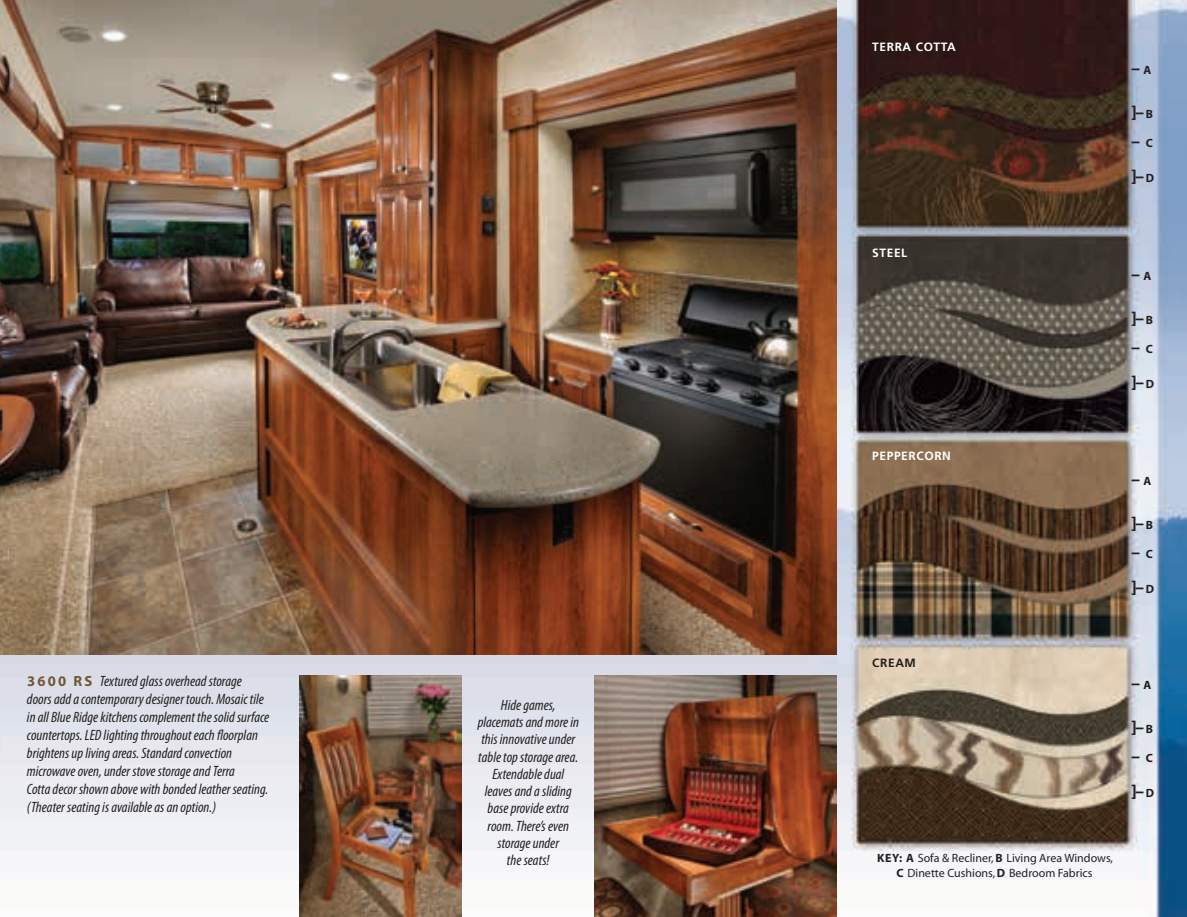
<style>
.page{position:relative;width:1187px;height:917px;background:#fff}
.page>*{position:absolute;margin:0;border:0;box-sizing:border-box;transform-origin:0 0}
.t1{font:700 18px/35px "Myriad";color:#231f20}
.t2{font:italic condensed 15px/17.2px "Myriad Pro";color:#231f20;text-align:center}
.t3{font:12px/14.4px "Myriad";color:#231f20;text-align:center}
.t4{font:700 12px "Frutiger";letter-spacing:.05em;color:#fff}
.t5{font:700 12px "Frutiger";letter-spacing:.05em;color:#231f20}
.s1{font-family:"Myriad";font-weight:700;font-style:normal;font-stretch:normal;font-size:14.7px;color:#735734}
.s2{font-size:12px}
.s3{font-weight:700}
</style>
<div class="page">
<img style="left:0;top:0;width:1187px;height:917px">
<img style="left:0;top:0;width:836px;height:654px">
<img style="left:299px;top:675px;width:162px;height:242px">
<img style="left:594px;top:675px;width:242px;height:242px">
<p class="t2" style="left:27px;top:674px;width:244px;line-height:18px;text-align:left"><span class="s1">3 6 0 0 R S</span> Textured glass overhead storage doors add a contemporary designer touch. Mosaic tile in all Blue Ridge kitchens complement the solid surface countertops. LED lighting throughout each floorplan brightens up living areas. Standard convection microwave oven, under stove storage and Terra<br>Cotta decor shown above with bonded leather seating. (Theater seating is available as an option.)</p>
<p class="t2" style="left:478px;top:697px;width:103px">Hide games, placemats and more in this innovative under table top storage area.<br>Extendable dual leaves and a sliding base provide extra room. There’s even storage under<br>the seats!</p>
<p class="t4" style="left:872px;top:42px;width:85px">TERRA COTTA</p>
<p class="t1" style="left:1131px;top:52px;width:22px">– <span class="s2">A</span></p>
<p class="t1" style="left:1131px;top:96px;width:23px">]–<span class="s2">B</span></p>
<p class="t1" style="left:1131px;top:125px;width:24px">– <span class="s2">C </span>]–<span class="s2">D</span></p>
<p class="t4" style="left:872px;top:248px;width:37px">STEEL</p>
<p class="t4" style="left:872px;top:451px;width:80px">PEPPERCORN</p>
<p class="t1" style="left:1131px;top:258px;width:22px">– <span class="s2">A</span></p>
<p class="t1" style="left:1131px;top:302px;width:23px">]–<span class="s2">B</span></p>
<p class="t1" style="left:1131px;top:331px;width:24px">– <span class="s2">C </span>]–<span class="s2">D</span></p>
<p class="t1" style="left:1131px;top:463px;width:22px">– <span class="s2">A</span></p>
<p class="t1" style="left:1131px;top:507px;width:23px">]–<span class="s2">B</span></p>
<p class="t1" style="left:1131px;top:536px;width:24px">– <span class="s2">C </span>]–<span class="s2">D</span></p>
<p class="t5" style="left:872px;top:658px;width:45px">CREAM</p>
<p class="t1" style="left:1131px;top:667px;width:22px">– <span class="s2">A</span></p>
<p class="t1" style="left:1131px;top:711px;width:23px">]–<span class="s2">B</span></p>
<p class="t1" style="left:1131px;top:740px;width:24px">– <span class="s2">C </span>]–<span class="s2">D</span></p>
<p class="t3" style="left:877px;top:852px;width:237px"><span class="s3">KEY: A</span> Sofa &amp; Recliner, <span class="s3">B</span> Living Area Windows,<br><span class="s3">C</span> Dinette Cushions, <span class="s3">D</span> Bedroom Fabrics</p>
</div>
